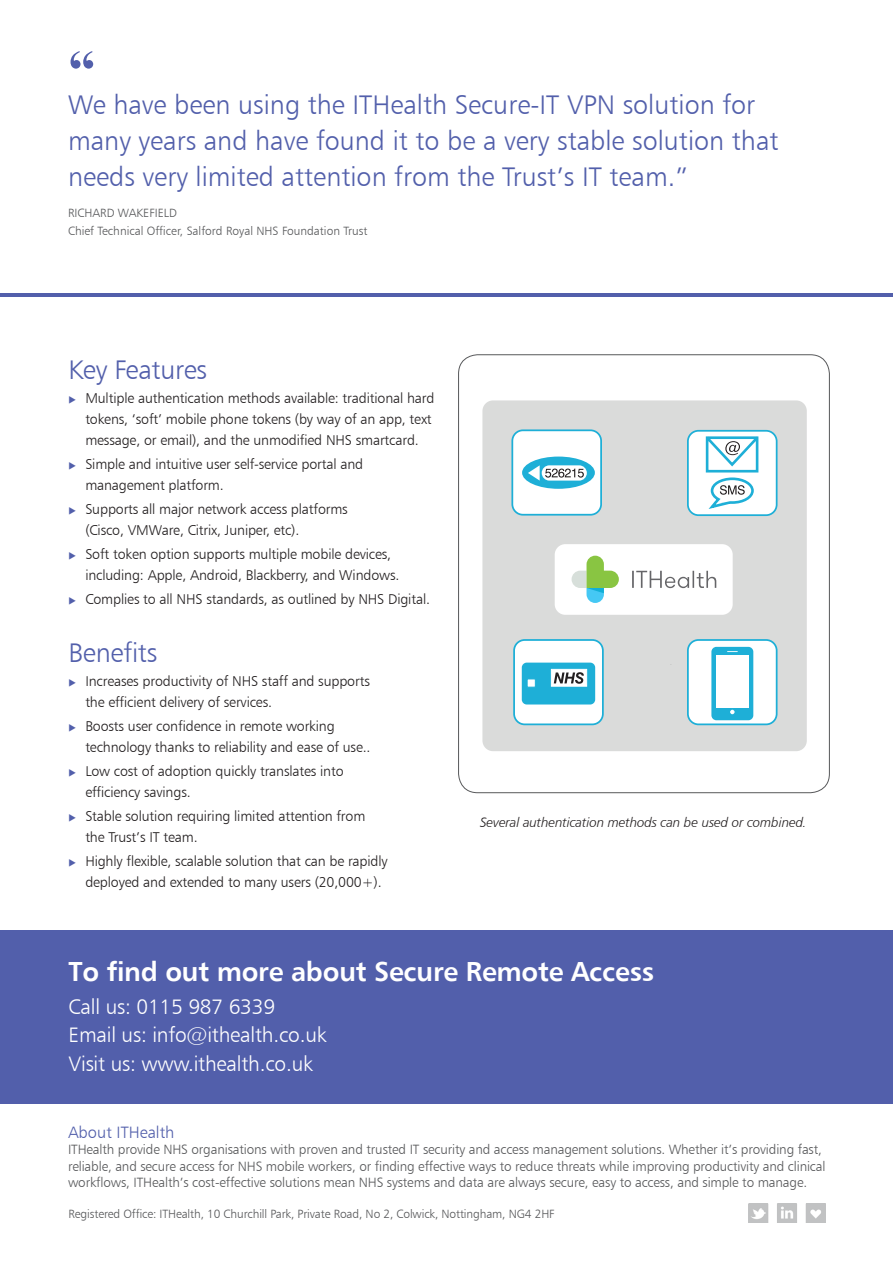
<style>
.page{position:relative;width:893px;height:1263px;background:#fff}
.page>*{position:absolute;margin:0;border:0;box-sizing:border-box;transform-origin:0 0}
.t1{font:700 54px "Times New Roman";color:#525fab}
.t2{font:27px/36px "Humanist 777 BT Light B";color:#525fab}
.t3{font:27px "Humanist 777 BT Bold B";letter-spacing:-.01em;color:#fff}
.t4{font:21px/28.5px "Humanist 777 BT Light B";letter-spacing:-.01em;color:#fff}
.t5{font:16.5px "Humanist 777 BT Light B";color:#525fab}
.t6{font:14.25px/21px "Humanist 777 BT Light B";letter-spacing:-.01em;color:#231f20}
.t7{font:13.5px/16.5px "Humanist 777 BT Light B";letter-spacing:-.01em;color:#57585a}
.t8{font:13.5px "Humanist 777 BT Light Italic B";letter-spacing:-.01em;color:#231f20}
.t9{font:12px "Humanist 777 BT Light B";letter-spacing:-.01em;color:#57585a}
.s1{color:#525fab}
</style>
<div class="page">
<div style="left:482px;top:400px;width:325px;height:351px;background:#dadbda"></div>
<div style="left:688px;top:640px;width:89px;height:84px;background:#fff;border-radius:11px"></div>
<div style="left:687px;top:639px;width:90px;height:86px;border:2px solid #1eafd7;border-radius:11px"></div>
<div style="left:512px;top:430px;width:89px;height:85px;background:#fff;border-radius:11px"></div>
<div style="left:511px;top:429px;width:91px;height:87px;border:2px solid #1eafd7;border-radius:11px"></div>
<div style="left:711px;top:647px;width:42px;height:73px;background:#1eafd7;border-radius:5px"></div>
<div style="left:522px;top:457px;width:73px;height:32px;background:#1eafd7;border-radius:50%"></div>
<svg style="left:542px;top:465px;width:45px;height:16px"></svg>
<svg style="left:528px;top:465px;width:56px;height:16px"></svg>
<div style="left:688px;top:431px;width:89px;height:84px;background:#fff;border-radius:11px"></div>
<div style="left:687px;top:430px;width:90px;height:86px;border:2px solid #1eafd7;border-radius:11px"></div>
<div style="left:514px;top:640px;width:89px;height:84px;background:#fff;border-radius:11px"></div>
<div style="left:513px;top:639px;width:91px;height:86px;border:2px solid #1eafd7;border-radius:11px"></div>
<div style="left:716px;top:655px;width:33px;height:52px;background:#fff"></div>
<svg style="left:730px;top:710px;width:5px;height:4px"></svg>
<svg style="left:705px;top:436px;width:54px;height:73px"></svg>
<div style="left:522px;top:663px;width:73px;height:41px;background:#1eafd7;border-radius:5px"></div>
<div style="left:527px;top:679px;width:9px;height:8px;background:#fff;border:1px solid #1eafd7"></div>
<div style="left:551px;top:669px;width:36px;height:17px;background:#fff;border:1px solid #fff"></div>
<svg style="left:554px;top:672px;width:30px;height:12px"></svg>
<div style="left:555px;top:544px;width:178px;height:71px;background:#fff;border-radius:11px"></div>
<svg style="left:632px;top:571px;width:84px;height:17px"></svg>
<svg style="left:572px;top:556px;width:47px;height:47px"></svg>
<hr style="left:0;top:293px;width:893px;height:4px;background:#525fab">
<img style="left:748px;top:1203px;width:78px;height:20px">
<div style="left:0;top:930px;width:893px;height:174px;background:#525fab"></div>
<p class="t1" style="left:68px;top:32px;width:28px">“</p>
<p class="t2" style="left:68px;top:86px;width:712px">We have been using the ITHealth Secure-IT VPN solution for many years and have found it to be a very stable solution that needs very limited attention from the Trust’s IT team.”</p>
<p class="t9" style="left:68px;top:205px;width:110px">RICHARD WAKEFIELD</p>
<p class="t9" style="left:68px;top:223px;width:301px">Chief Technical Officer, Salford Royal NHS Foundation Trust</p>
<p class="t2" style="left:69px;top:351px;width:140px">Key Features</p>
<p class="t6" style="left:85px;top:387px;width:351px;text-indent:-17px"><span class="s1">◆</span> Multiple authentication methods available: traditional hard tokens, ‘soft’ mobile phone tokens (by way of an app, text message, or email), and the unmodified NHS smartcard.</p>
<p class="t6" style="left:85px;top:453px;width:279px;text-indent:-17px"><span class="s1">◆</span> Simple and intuitive user self-service portal and management platform.</p>
<p class="t6" style="left:85px;top:498px;width:264px;text-indent:-17px"><span class="s1">◆</span> Supports all major network access platforms (Cisco, VMWare, Citrix, Juniper, etc).</p>
<p class="t6" style="left:85px;top:543px;width:316px;text-indent:-17px"><span class="s1">◆</span> Soft token option supports multiple mobile devices, including: Apple, Android, Blackberry, and Windows.</p>
<p class="t6" style="left:69px;top:588px;width:363px"><span class="s1">◆</span> Complies to all NHS standards, as outlined by NHS Digital.</p>
<p class="t2" style="left:69px;top:634px;width:90px">Benefits</p>
<p class="t6" style="left:85px;top:670px;width:286px;text-indent:-17px"><span class="s1">◆</span> Increases productivity of NHS staff and supports the efficient delivery of services.</p>
<p class="t6" style="left:85px;top:715px;width:287px;text-indent:-17px"><span class="s1">◆</span> Boosts user confidence in remote working technology thanks to reliability and ease of use..</p>
<p class="t6" style="left:85px;top:760px;width:260px;text-indent:-17px"><span class="s1">◆</span> Low cost of adoption quickly translates into efficiency savings.</p>
<p class="t6" style="left:85px;top:805px;width:282px;text-indent:-17px"><span class="s1">◆</span> Stable solution requiring limited attention from the Trust’s IT team.</p>
<p class="t6" style="left:85px;top:850px;width:304px;text-indent:-17px"><span class="s1">◆</span> Highly flexible, scalable solution that can be rapidly deployed and extended to many users (20,000+).</p>
<p class="t8" style="left:480px;top:814px;width:328px">Several authentication methods can be used or combined.</p>
<p class="t3" style="left:69px;top:954px;width:587px">To find out more about Secure Remote Access</p>
<p class="t4" style="left:69px;top:992px;width:260px">Call us: 0115 987 6339<br>Email us: info@ithealth.co.uk<br>Visit us: www.ithealth.co.uk</p>
<p class="t5" style="left:68px;top:1122px;width:108px">About ITHealth</p>
<p class="t7" style="left:68px;top:1141px;width:759px">ITHealth provide NHS organisations with proven and trusted IT security and access management solutions. Whether it’s providing fast, reliable, and secure access for NHS mobile workers, or finding effective ways to reduce threats while improving productivity and clinical workflows, ITHealth’s cost-effective solutions mean NHS systems and data are always secure, easy to access, and simple to manage.</p>
<p class="t9" style="left:69px;top:1206px;width:487px">Registered Office: ITHealth, 10 Churchill Park, Private Road, No 2, Colwick, Nottingham, NG4 2HF</p>
</div>
